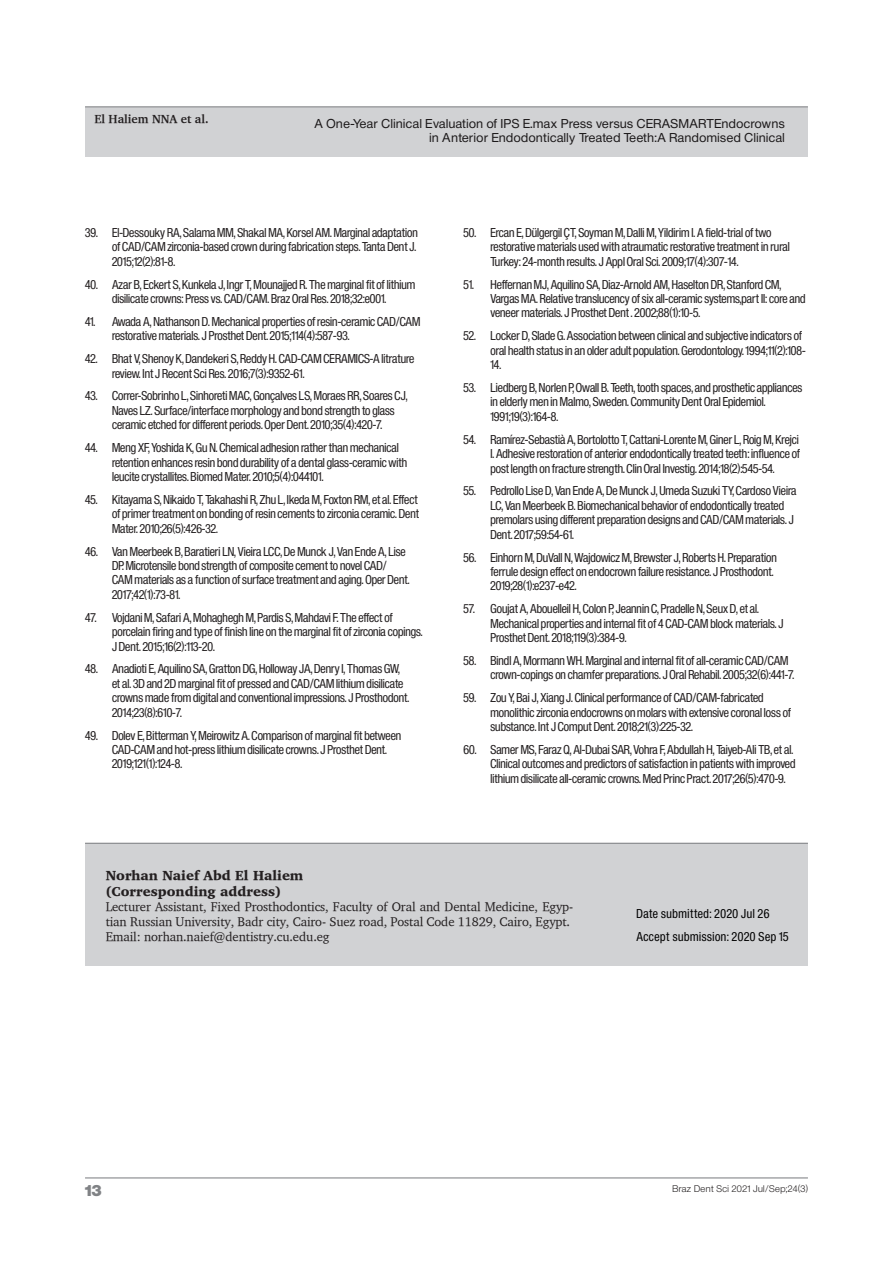
<style>
.page{position:relative;width:893px;height:1263px;background:#fff}
.page>*{position:absolute;margin:0;border:0;box-sizing:border-box;transform-origin:0 0}
.t1{font:15px "Sh Europa Nr 2 Ultra";color:#808285}
.t2{font:900 13.5px/16.2px "Charter";color:#231f20}
.t3{font:12.75px/15px "Charter";letter-spacing:-.01em;color:#231f20}
.t4{font:12px/14.4px "Sh Europa Nr 2 Con";color:#231f20}
.t5{font:12px/14.4px "Sh Europa Nr 2";letter-spacing:.05em;color:#231f20;text-align:right}
.t6{font:12px/23px "Sh Europa Nr 2 Con";letter-spacing:.05em;color:#000}
.t7{font:700 12px "Charter";color:#231f20}
.t8{font:9px "Sh Europa Nr 2 Light";letter-spacing:.05em;color:#231f20}
</style>
<div class="page">
<div style="left:85px;top:107px;width:723px;height:50px;background:#d1d2d4"></div>
<hr style="left:85px;top:106px;width:723px;height:1px;background:#808285">
<hr style="left:85px;top:1177px;width:723px;height:1px;background:#808285">
<div style="left:85px;top:844px;width:723px;height:122px;background:#d1d2d4"></div>
<hr style="left:85px;top:843px;width:723px;height:1px;background:#808285">
<p class="t7" style="left:94px;top:111px;width:116px">El Haliem NNA et al.</p>
<p class="t5" style="left:314px;top:116px;width:472px">A One-Year Clinical Evaluation of IPS E.max Press versus CERASMARTEndocrowns in Anterior Endodontically Treated Teeth:A Randomised Clinical</p>
<p class="t4" style="left:112px;top:225px;width:307px;text-indent:-27px">39. El-Dessouky RA, Salama MM, Shakal MA, Korsel AM. Marginal adaptation of CAD/CAM zirconia-based crown during fabrication steps. Tanta Dent J.<br>2015;12(2):81-8.</p>
<p class="t4" style="left:85px;top:277px;width:332px;text-align:center">40. Azar B, Eckert S, Kunkela J, Ingr T, Mounajjed R. The marginal fit of lithium disilicate crowns: Press vs. CAD/CAM. Braz Oral Res. 2018;32:e001.</p>
<p class="t4" style="left:112px;top:314px;width:310px;text-indent:-27px">41. Awada A, Nathanson D. Mechanical properties of resin-ceramic CAD/CAM restorative materials. J Prosthet Dent. 2015;114(4):587-93.</p>
<p class="t4" style="left:112px;top:352px;width:304px;text-indent:-27px">42. Bhat V, Shenoy K, Dandekeri S, Reddy H. CAD-CAM CERAMICS-A litrature review. Int J Recent Sci Res. 2016;7(3):9352-61.</p>
<p class="t4" style="left:112px;top:389px;width:297px;text-indent:-27px">43. Correr-Sobrinho L, Sinhoreti MAC, Gonçalves LS, Moraes RR, Soares CJ,<br>Naves LZ. Surface/interface morphology and bond strength to glass ceramic etched for different periods. Oper Dent. 2010;35(4):420-7.</p>
<p class="t4" style="left:112px;top:441px;width:297px;text-indent:-27px">44. Meng XF, Yoshida K, Gu N. Chemical adhesion rather than mechanical retention enhances resin bond durability of a dental glass-ceramic with leucite crystallites. Biomed Mater. 2010;5(4):044101.</p>
<p class="t4" style="left:112px;top:492px;width:308px;text-align:justify;text-indent:-27px">45. Kitayama S, Nikaido T, Takahashi R, Zhu L, Ikeda M, Foxton RM, et al. Effect of primer treatment on bonding of resin cements to zirconia ceramic. Dent Mater. 2010;26(5):426-32.</p>
<p class="t4" style="left:112px;top:544px;width:299px;text-indent:-27px">46. Van Meerbeek B, Baratieri LN, Vieira LCC, De Munck J, Van Ende A, Lise DP. Microtensile bond strength of composite cement to novel CAD/ CAM materials as a function of surface treatment and aging. Oper Dent.<br>2017;42(1):73-81.</p>
<p class="t4" style="left:112px;top:610px;width:312px;text-indent:-27px">47. Vojdani M, Safari A, Mohaghegh M, Pardis S, Mahdavi F. The effect of porcelain firing and type of finish line on the marginal fit of zirconia copings.<br>J Dent. 2015;16(2):113-20.</p>
<p class="t4" style="left:112px;top:662px;width:299px;text-indent:-27px">48. Anadioti E, Aquilino SA, Gratton DG, Holloway JA, Denry I, Thomas GW, et al. 3D and 2D marginal fit of pressed and CAD/CAM lithium disilicate crowns made from digital and conventional impressions. J Prosthodont.<br>2014;23(8):610-7.</p>
<p class="t4" style="left:112px;top:728px;width:291px;text-indent:-27px">49. Dolev E, Bitterman Y, Meirowitz A. Comparison of marginal fit between<br>CAD-CAM and hot-press lithium disilicate crowns. J Prosthet Dent.<br>2019;121(1):124-8.</p>
<p class="t4" style="left:490px;top:225px;width:301px;text-indent:-27px">50. Ercan E, Dülgergil ÇT, Soyman M, Dalli M, Yildirim I. A field-trial of two restorative materials used with atraumatic restorative treatment in rural<br>Turkey: 24-month results. J Appl Oral Sci. 2009;17(4):307-14.</p>
<p class="t4" style="left:490px;top:277px;width:316px;text-indent:-27px">51. Heffernan MJ, Aquilino SA, Diaz-Arnold AM, Haselton DR, Stanford CM,<br>Vargas MA. Relative translucency of six all-ceramic systems,part II: core and veneer materials. J Prosthet Dent . 2002;88(1):10-5.</p>
<p class="t4" style="left:490px;top:329px;width:317px;text-indent:-27px">52. Locker D, Slade G. Association between clinical and subjective indicators of oral health status in an older adult population. Gerodontology. 1994;11(2):108-<br>14.</p>
<p class="t4" style="left:490px;top:380px;width:313px;text-indent:-27px">53. Liedberg B, Norlen P, Owall B. Teeth, tooth spaces, and prosthetic appliances in elderly men in Malmo, Sweden. Community Dent Oral Epidemiol.<br>1991;19(3):164-8.</p>
<p class="t4" style="left:490px;top:432px;width:311px;text-align:justify;text-indent:-27px">54. Ramírez-Sebastià A, Bortolotto T, Cattani-Lorente M, Giner L, Roig M, Krejci I. Adhesive restoration of anterior endodontically treated teeth: influence of post length on fracture strength. Clin Oral Investig. 2014;18(2):545-54.</p>
<p class="t4" style="left:490px;top:484px;width:308px;text-indent:-27px">55. Pedrollo Lise D, Van Ende A, De Munck J, Umeda Suzuki TY, Cardoso Vieira LC, Van Meerbeek B. Biomechanical behavior of endodontically treated premolars using different preparation designs and CAD/CAM materials. J Dent. 2017;59:54-61.</p>
<p class="t4" style="left:490px;top:550px;width:288px;text-indent:-27px">56. Einhorn M, DuVall N, Wajdowicz M, Brewster J, Roberts H. Preparation ferrule design effect on endocrown failure resistance. J Prosthodont.<br>2019;28(1):e237-e42.</p>
<p class="t4" style="left:490px;top:602px;width:294px;text-indent:-27px">57. Goujat A, Abouelleil H, Colon P, Jeannin C, Pradelle N, Seux D, et al.<br>Mechanical properties and internal fit of 4 CAD-CAM block materials. J<br>Prosthet Dent. 2018;119(3):384-9.</p>
<p class="t4" style="left:490px;top:653px;width:305px;text-indent:-27px">58. Bindl A, Mormann WH. Marginal and internal fit of all-ceramic CAD/CAM crown-copings on chamfer preparations. J Oral Rehabil. 2005;32(6):441-7.</p>
<p class="t4" style="left:490px;top:691px;width:302px;text-indent:-27px">59. Zou Y, Bai J, Xiang J. Clinical performance of CAD/CAM-fabricated monolithic zirconia endocrowns on molars with extensive coronal loss of substance. Int J Comput Dent. 2018;21(3):225-32.</p>
<p class="t4" style="left:490px;top:742px;width:306px;text-indent:-27px">60. Samer MS, Faraz Q, Al-Dubai SAR, Vohra F, Abdullah H, Taiyeb-Ali TB, et al.<br>Clinical outcomes and predictors of satisfaction in patients with improved lithium disilicate all-ceramic crowns. Med Princ Pract. 2017;26(5):470-9.</p>
<p class="t2" style="left:106px;top:867px;width:199px">Norhan Naief Abd El Haliem (Corresponding address)</p>
<p class="t3" style="left:106px;top:899px;width:469px">Lecturer Assistant, Fixed Prosthodontics, Faculty of Oral and Dental Medicine, Egyp&shy;tian Russian University, Badr city, Cairo- Suez road, Postal Code 11829, Cairo, Egypt.<br>Email: norhan.naief@dentistry.cu.edu.eg</p>
<p class="t6" style="left:636px;top:902px;width:154px">Date submitted: 2020 Jul 26<br>Accept submission: 2020 Sep 15</p>
<p class="t1" style="left:85px;top:1182px;width:18px">13</p>
<p class="t8" style="left:672px;top:1183px;width:137px">Braz Dent Sci 2021 Jul/Sep;24(3)</p>
</div>
